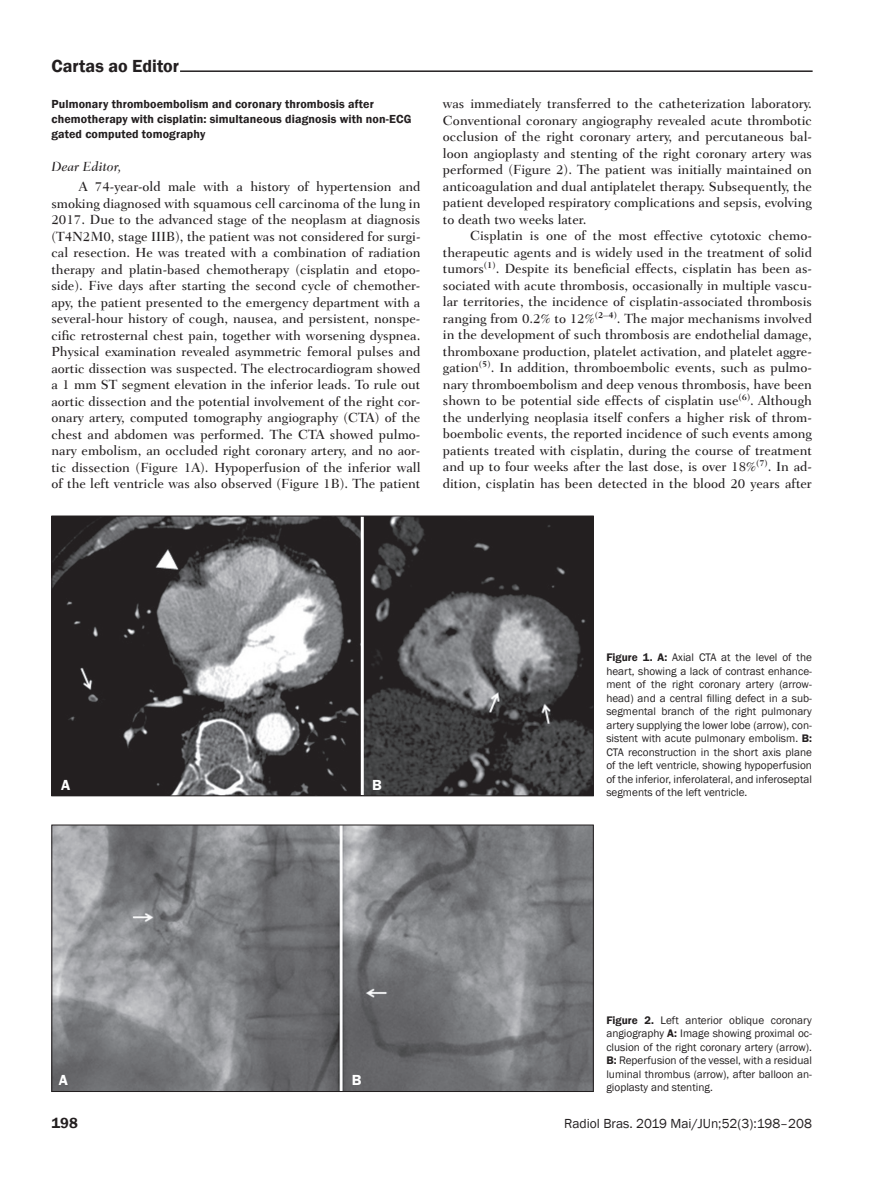
<style>
.page{position:relative;width:893px;height:1191px;background:#fff}
.page>*{position:absolute;margin:0;border:0;box-sizing:border-box;transform-origin:0 0}
.t1{font:600 18px "Franklin Gothic";color:#231f20}
.t2{font:600 15px "Franklin Gothic";color:#fff}
.t3{font:600 15px "Franklin Gothic";color:#231f20}
.t4{font:500 13.5px/16.5px "Fairfield LT";color:#231f20;text-align:justify}
.t5{font:13.5px "Franklin Gothic";color:#231f20}
.t6{font:italic 500 13.5px "Fairfield LT";color:#231f20}
.t7{font:600 12px/15px "Franklin Gothic";letter-spacing:.01em;color:#231f20}
.t8{font:11.25px/13.5px "Franklin Gothic";color:#231f20;text-align:justify}
.s1{font-weight:600}
</style>
<div class="page">
<hr style="left:180px;top:70px;width:633px;height:2px;background:#231f20">
<img style="left:53px;top:517px;width:539px;height:277px">
<div style="left:51px;top:515px;width:543px;height:281px;border:1px solid #231f20"></div>
<hr style="left:361px;top:517px;width:3px;height:278px;background:#fff">
<img style="left:53px;top:826px;width:539px;height:263px">
<div style="left:51px;top:824px;width:543px;height:267px;border:1px solid #231f20"></div>
<h1 class="t1" style="left:51px;top:55px;width:129px">Cartas ao Editor</h1>
<p class="t7" style="left:51px;top:97px;width:361px">Pulmonary thromboembolism and coronary thrombosis after chemotherapy with cisplatin: simultaneous diagnosis with non-ECG gated computed tomography</p>
<p class="t6" style="left:51px;top:158px;width:71px">Dear Editor,</p>
<p class="t4" style="left:51px;top:179px;width:371px;text-indent:27px">A 74-year-old male with a history of hypertension and smoking diagnosed with squamous cell carcinoma of the lung in 2017. Due to the advanced stage of the neoplasm at diagnosis (T4N2M0, stage IIIB), the patient was not considered for surgi&shy;cal resection. He was treated with a combination of radiation therapy and platin-based chemotherapy (cisplatin and etopo&shy;side). Five days after starting the second cycle of chemother&shy;apy, the patient presented to the emergency department with a several-hour history of cough, nausea, and persistent, nonspe&shy;cific retrosternal chest pain, together with worsening dyspnea.<br>Physical examination revealed asymmetric femoral pulses and aortic dissection was suspected. The electrocardiogram showed a 1 mm ST segment elevation in the inferior leads. To rule out aortic dissection and the potential involvement of the right cor&shy;onary artery, computed tomography angiography (CTA) of the chest and abdomen was performed. The CTA showed pulmo&shy;nary embolism, an occluded right coronary artery, and no aor&shy;tic dissection (Figure 1A). Hypoperfusion of the inferior wall of the left ventricle was also observed (Figure 1B). The patient</p>
<p class="t4" style="left:443px;top:96px;width:370px">was immediately transferred to the catheterization laboratory.<br>Conventional coronary angiography revealed acute thrombotic occlusion of the right coronary artery, and percutaneous bal&shy;loon angioplasty and stenting of the right coronary artery was performed (Figure 2). The patient was initially maintained on anticoagulation and dual antiplatelet therapy. Subsequently, the patient developed respiratory complications and sepsis, evolving to death two weeks later.</p>
<p class="t4" style="left:443px;top:228px;width:370px;text-indent:27px">Cisplatin is one of the most effective cytotoxic chemo&shy;therapeutic agents and is widely used in the treatment of solid tumors<sup>(1)</sup>. Despite its beneficial effects, cisplatin has been as&shy;sociated with acute thrombosis, occasionally in multiple vascu&shy;lar territories, the incidence of cisplatin-associated thrombosis ranging from 0.2% to 12%<sup>(2–4)</sup>. The major mechanisms involved in the development of such thrombosis are endothelial damage, thromboxane production, platelet activation, and platelet aggre&shy;gation<sup>(5)</sup>. In addition, thromboembolic events, such as pulmo&shy;nary thromboembolism and deep venous thrombosis, have been shown to be potential side effects of cisplatin use<sup>(6)</sup>. Although the underlying neoplasia itself confers a higher risk of throm&shy;boembolic events, the reported incidence of such events among patients treated with cisplatin, during the course of treatment and up to four weeks after the last dose, is over 18%<sup>(7)</sup>. In ad&shy;dition, cisplatin has been detected in the blood 20 years after</p>
<p class="t2" style="left:61px;top:775px;width:11px">A</p>
<p class="t2" style="left:372px;top:775px;width:11px">B</p>
<p class="t8" style="left:606px;top:651px;width:207px"><span class="s1">Figure 1. A:</span> Axial CTA at the level of the heart, showing a lack of contrast enhance&shy;ment of the right coronary artery (arrow&shy;head) and a central filling defect in a sub&shy;segmental branch of the right pulmonary artery supplying the lower lobe (arrow), con&shy;sistent with acute pulmonary embolism. <span class="s1">B:<br></span>CTA reconstruction in the short axis plane of the left ventricle, showing hypoperfusion of the inferior, inferolateral, and inferoseptal segments of the left ventricle.</p>
<p class="t2" style="left:59px;top:1071px;width:11px">A</p>
<p class="t2" style="left:352px;top:1071px;width:11px">B</p>
<p class="t8" style="left:606px;top:1013px;width:207px"><span class="s1">Figure 2.</span> Left anterior oblique coronary angiography <span class="s1">A:</span> Image showing proximal oc&shy;clusion of the right coronary artery (arrow).<br><span class="s1">B:</span> Reperfusion of the vessel, with a residual luminal thrombus (arrow), after balloon an&shy;gioplasty and stenting.</p>
<p class="t3" style="left:51px;top:1113px;width:28px">198</p>
<p class="t5" style="left:564px;top:1114px;width:249px">Radiol Bras. 2019 Mai/JUn;52(3):198–208</p>
</div>
